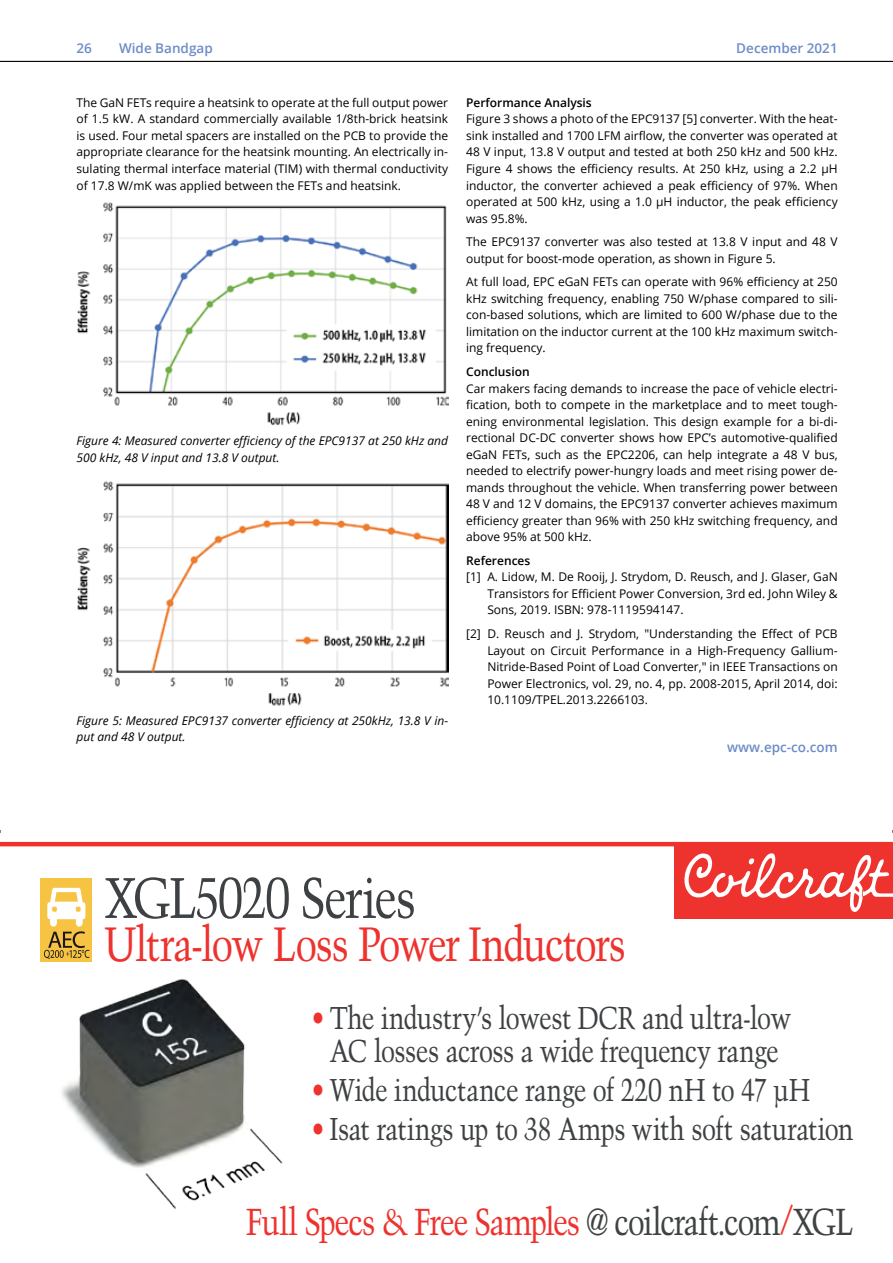
<style>
.page{position:relative;width:893px;height:1263px;background:#fff}
.page>*{position:absolute;margin:0;border:0;box-sizing:border-box;transform-origin:0 0}
.t1{font:57px "Trump Mediaeval Condensed Roman";letter-spacing:-.035em;color:#3e4143}
.t2{font:48px "Trump Mediaeval Condensed Roman";letter-spacing:-.035em;color:#ee322e}
.t3{font:37.5px "Trump Mediaeval Condensed Roman";letter-spacing:-.035em;color:#ee322e}
.t4{font:31.5px/33px "Trump Mediaeval Condensed Roman";letter-spacing:-.02em;color:#3e4143;text-align:center}
.Fließtext_ohne_Einzu{font:600 13.5px "Open Sans";color:#6c8cc7}
.t5{font:12px/16.5px "Open Sans";color:#000;text-align:justify}
.t6{font:italic 12px/16.5px "Open Sans";color:#000}
.Fließtext_Überschrif{font:600 12px "Open Sans";color:#000}
.s1{color:#ee322e}
.s2{color:#3f4243}
.s3{font-size:39px}
</style>
<div class="page">
<hr style="left:0;top:61px;width:893px;height:1px;background:#000">
<img style="left:77px;top:202px;width:371px;height:224px">
<img style="left:77px;top:481px;width:371px;height:225px">
<div style="left:674px;top:842px;width:219px;height:76px;background:#ee322e"></div>
<svg style="left:684px;top:853px;width:209px;height:59px"></svg>
<hr style="left:0;top:842px;width:893px;height:4px;background:#ee322e">
<div style="left:41px;top:878px;width:51px;height:83px;background:#f7c342"></div>
<svg style="left:47px;top:888px;width:39px;height:39px"></svg>
<img style="left:40px;top:931px;width:243px;height:279px">
<p class="Fließtext_ohne_Einzu" style="left:77px;top:39px;width:17px">26</p>
<p class="Fließtext_ohne_Einzu" style="left:736px;top:39px;width:103px">December 2021</p>
<p class="Fließtext_ohne_Einzu" style="left:119px;top:39px;width:95px">Wide Bandgap</p>
<p class="t5" style="left:77px;top:94px;width:373px">The GaN FETs require a heatsink to operate at the full output power of 1.5 kW. A standard commercially available 1/8th-brick heatsink is used. Four metal spacers are installed on the PCB to provide the appropriate clearance for the heatsink mounting. An electrically in&shy;sulating thermal interface material (TIM) with thermal conductivity of 17.8 W/mK was applied between the FETs and heatsink.</p>
<p class="Fließtext_Überschrif" style="left:466px;top:94px;width:127px">Performance Analysis</p>
<p class="t5" style="left:466px;top:111px;width:373px">Figure 3 shows a photo of the EPC9137 [5] converter. With the heat&shy;sink installed and 1700 LFM airflow, the converter was operated at 48 V input, 13.8 V output and tested at both 250 kHz and 500 kHz.<br>Figure 4 shows the efficiency results. At 250 kHz, using a 2.2 µH inductor, the converter achieved a peak efficiency of 97%. When operated at 500 kHz, using a 1.0 µH inductor, the peak efficiency was 95.8%.</p>
<p class="t5" style="left:466px;top:233px;width:373px">The EPC9137 converter was also tested at 13.8 V input and 48 V output for boost-mode operation, as shown in Figure 5.</p>
<p class="t5" style="left:466px;top:274px;width:373px">At full load, EPC eGaN FETs can operate with 96% efficiency at 250 kHz switching frequency, enabling 750 W/phase compared to sili&shy;con-based solutions, which are limited to 600 W/phase due to the limitation on the inductor current at the 100 kHz maximum switch&shy;ing frequency.</p>
<p class="Fließtext_Überschrif" style="left:466px;top:364px;width:65px">Conclusion</p>
<p class="t5" style="left:466px;top:380px;width:373px">Car makers facing demands to increase the pace of vehicle electri&shy;fication, both to compete in the marketplace and to meet tough&shy;ening environmental legislation. This design example for a bi-di&shy;rectional DC-DC converter shows how EPC’s automotive-qualified eGaN FETs, such as the EPC2206, can help integrate a 48 V bus, needed to electrify power-hungry loads and meet rising power de&shy;mands throughout the vehicle. When transferring power between 48 V and 12 V domains, the EPC9137 converter achieves maximum efficiency greater than 96% with 250 kHz switching frequency, and above 95% at 500 kHz.</p>
<p class="Fließtext_Überschrif" style="left:466px;top:552px;width:66px">References</p>
<p class="t5" style="left:487px;top:568px;width:352px;text-indent:-21px">[1] A. Lidow, M. De Rooij, J. Strydom, D. Reusch, and J. Glaser, GaN Transistors for Efficient Power Conversion, 3rd ed. John Wiley &amp; Sons, 2019. ISBN: 978-1119594147.</p>
<p class="t5" style="left:487px;top:625px;width:352px;text-indent:-21px">[2] D. Reusch and J. Strydom, "Understanding the Effect of PCB Layout on Circuit Performance in a High-Frequency Gallium-Nitride-Based Point of Load Converter," in IEEE Transactions on Power Electronics, vol. 29, no. 4, pp. 2008-2015, April 2014, doi:<br>10.1109/TPEL.2013.2266103.</p>
<p class="Fließtext_ohne_Einzu" style="left:727px;top:737px;width:112px">www.epc-co.com</p>
<p class="t6" style="left:77px;top:432px;width:373px">Figure 4: Measured converter efficiency of the EPC9137 at 250 kHz and<br>500 kHz, 48 V input and 13.8 V output.</p>
<p class="t6" style="left:77px;top:712px;width:373px">Figure 5: Measured EPC9137 converter efficiency at 250kHz, 13.8 V in&shy;put and 48 V output.</p>
<h1 class="t1" style="left:105px;top:863px;width:313px">XGL5020 Series</h1>
<h2 class="t2" style="left:105px;top:915px;width:523px">Ultra-low Loss Power Inductors</h2>
<h3 class="t4" style="left:312px;top:1000px;width:481px"><span class="s1">•</span> The industry’s lowest DCR and ultra-low<br>AC losses across a wide frequency range</h3>
<h3 class="t4" style="left:312px;top:1073px;width:500px"><span class="s1">•</span> Wide inductance range of 220 nH to 47 µH</h3>
<h3 class="t4" style="left:312px;top:1112px;width:543px"><span class="s1">•</span> Isat ratings up to 38 Amps with soft saturation</h3>
<h3 class="t3" style="left:246px;top:1199px;width:609px">Full Specs &amp; Free Samples <span class="s2">@ coilcraft.com</span><span class="s3">/</span><span class="s2">XGL</span></h3>
</div>
